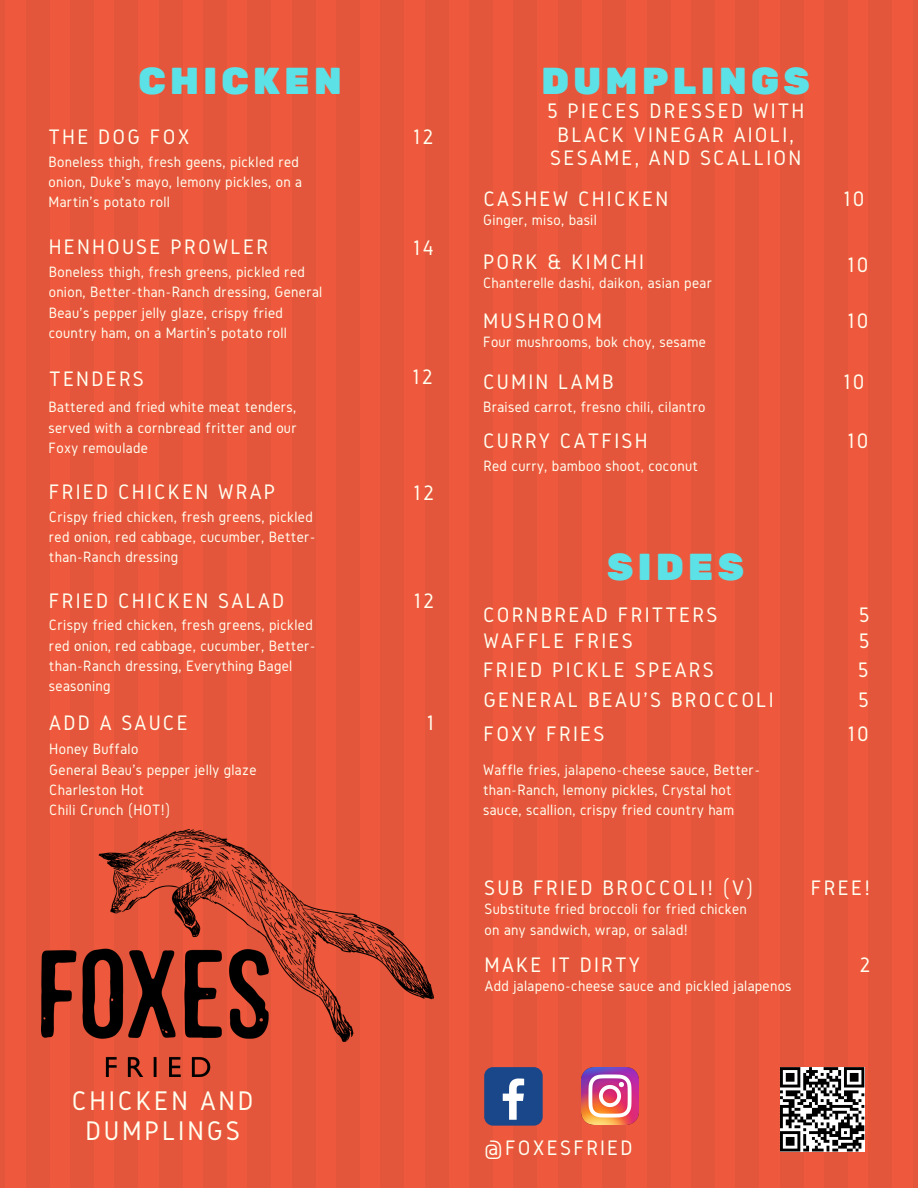
<style>
.page{position:relative;width:918px;height:1188px;background:#ee593d}
.page>*{position:absolute;margin:0;border:0;box-sizing:border-box;transform-origin:0 0}
.t1{font:37.35px "Rubik One";letter-spacing:.1em;color:#5ce1e6}
.t2{font:28.05px/30.3px "Gidole";letter-spacing:.1em;color:#fffff0;text-align:center}
.t3{font:21.75px/23.7px "Gidole";letter-spacing:.1em;color:#fffff0;text-align:center}
.t4{font:15.6px/20.2px "Gidole";letter-spacing:.02em;color:#fffff0}
</style>
<div class="page">
<div style="left:0;top:0;width:5px;height:1188px;background:#e4563b"></div>
<div style="left:71px;top:0;width:23px;height:1188px;background:#e4563b"></div>
<div style="left:26px;top:0;width:23px;height:1188px;background:#e4563b"></div>
<div style="left:115px;top:0;width:23px;height:1188px;background:#e4563b"></div>
<div style="left:204px;top:0;width:23px;height:1188px;background:#e4563b"></div>
<div style="left:159px;top:0;width:23px;height:1188px;background:#e4563b"></div>
<div style="left:248px;top:0;width:23px;height:1188px;background:#e4563b"></div>
<div style="left:337px;top:0;width:23px;height:1188px;background:#e4563b"></div>
<div style="left:292px;top:0;width:23px;height:1188px;background:#e4563b"></div>
<div style="left:381px;top:0;width:23px;height:1188px;background:#e4563b"></div>
<div style="left:425px;top:0;width:23px;height:1188px;background:#e4563b"></div>
<div style="left:470px;top:0;width:23px;height:1188px;background:#e4563b"></div>
<div style="left:514px;top:0;width:23px;height:1188px;background:#e4563b"></div>
<div style="left:603px;top:0;width:23px;height:1188px;background:#e4563b"></div>
<div style="left:558px;top:0;width:23px;height:1188px;background:#e4563b"></div>
<div style="left:647px;top:0;width:23px;height:1188px;background:#e4563b"></div>
<div style="left:736px;top:0;width:23px;height:1188px;background:#e4563b"></div>
<div style="left:691px;top:0;width:23px;height:1188px;background:#e4563b"></div>
<div style="left:780px;top:0;width:23px;height:1188px;background:#e4563b"></div>
<div style="left:869px;top:0;width:23px;height:1188px;background:#e4563b"></div>
<div style="left:824px;top:0;width:23px;height:1188px;background:#e4563b"></div>
<div style="left:913px;top:0;width:5px;height:1188px;background:#e4563b"></div>
<img style="left:42px;top:829px;width:391px;height:248px">
<svg style="left:780px;top:1067px;width:84px;height:85px;background:#7c7c7c"></svg>
<div style="left:484px;top:1067px;width:59px;height:59px;background:#1a4789;border-radius:9px"></div>
<svg style="left:503px;top:1078px;width:21px;height:42px"></svg>
<img style="left:581px;top:1067px;width:58px;height:58px">
<p class="t1" style="left:138px;top:59px;width:205px">CHICKEN</p>
<p class="t1" style="left:541px;top:59px;width:271px">DUMPLINGS</p>
<p class="t3" style="left:49px;top:125px;width:142px">THE DOG FOX</p>
<p class="t3" style="left:412px;top:125px;width:23px">12</p>
<p class="t4" style="left:49px;top:151px;width:255px">Boneless thigh, fresh geens, pickled red onion, Duke's mayo, lemony pickles, on a<br>Martin's potato roll</p>
<p class="t3" style="left:49px;top:235px;width:221px">HENHOUSE PROWLER</p>
<p class="t3" style="left:412px;top:236px;width:23px">14</p>
<p class="t4" style="left:49px;top:262px;width:275px">Boneless thigh, fresh greens, pickled red onion, Better-than-Ranch dressing, General Beau's pepper jelly glaze, crispy fried country ham, on a Martin's potato roll</p>
<p class="t3" style="left:49px;top:366px;width:96px">TENDERS</p>
<p class="t3" style="left:412px;top:364px;width:23px">12</p>
<p class="t4" style="left:49px;top:397px;width:250px;text-align:justify">Battered and fried white meat tenders, served with a cornbread fritter and our Foxy remoulade</p>
<p class="t3" style="left:49px;top:479px;width:228px">FRIED CHICKEN WRAP</p>
<p class="t3" style="left:413px;top:480px;width:23px">12</p>
<p class="t4" style="left:49px;top:506px;width:268px">Crispy fried chicken, fresh greens, pickled red onion, red cabbage, cucumber, Better&shy;than-Ranch dressing</p>
<p class="t3" style="left:49px;top:588px;width:237px">FRIED CHICKEN SALAD</p>
<p class="t3" style="left:413px;top:589px;width:23px">12</p>
<p class="t4" style="left:49px;top:615px;width:268px">Crispy fried chicken, fresh greens, pickled red onion, red cabbage, cucumber, Better&shy;than-Ranch dressing, Everything Bagel seasoning</p>
<p class="t3" style="left:547px;top:99px;width:259px">5 PIECES DRESSED WITH<br>BLACK VINEGAR AIOLI,<br>SESAME, AND SCALLION</p>
<p class="t3" style="left:483px;top:187px;width:187px">CASHEW CHICKEN</p>
<p class="t3" style="left:843px;top:187px;width:23px">10</p>
<p class="t4" style="left:483px;top:210px;width:115px">Ginger, miso, basil</p>
<p class="t3" style="left:483px;top:249px;width:163px">PORK &amp; KIMCHI</p>
<p class="t3" style="left:847px;top:253px;width:23px">10</p>
<p class="t4" style="left:483px;top:273px;width:231px">Chanterelle dashi, daikon, asian pear</p>
<p class="t3" style="left:483px;top:308px;width:120px">MUSHROOM</p>
<p class="t3" style="left:847px;top:308px;width:23px">10</p>
<p class="t4" style="left:483px;top:332px;width:224px">Four mushrooms, bok choy, sesame</p>
<p class="t3" style="left:483px;top:369px;width:133px">CUMIN LAMB</p>
<p class="t3" style="left:843px;top:369px;width:23px">10</p>
<p class="t4" style="left:483px;top:397px;width:224px">Braised carrot, fresno chili, cilantro</p>
<p class="t3" style="left:483px;top:429px;width:166px">CURRY CATFISH</p>
<p class="t3" style="left:847px;top:429px;width:23px">10</p>
<p class="t4" style="left:483px;top:456px;width:216px">Red curry, bamboo shoot, coconut</p>
<p class="t1" style="left:607px;top:546px;width:139px">SIDES</p>
<p class="t3" style="left:483px;top:603px;width:236px">CORNBREAD FRITTERS</p>
<p class="t3" style="left:859px;top:603px;width:12px">5</p>
<p class="t3" style="left:483px;top:629px;width:151px">WAFFLE FRIES</p>
<p class="t3" style="left:859px;top:629px;width:12px">5</p>
<p class="t3" style="left:483px;top:658px;width:233px">FRIED PICKLE SPEARS</p>
<p class="t3" style="left:858px;top:658px;width:12px">5</p>
<p class="t3" style="left:483px;top:688px;width:292px">GENERAL BEAU'S BROCCOLI</p>
<p class="t3" style="left:858px;top:688px;width:12px">5</p>
<p class="t3" style="left:483px;top:722px;width:123px">FOXY FRIES</p>
<p class="t3" style="left:847px;top:722px;width:23px">10</p>
<p class="t4" style="left:483px;top:759px;width:279px">Waffle fries, jalapeno-cheese sauce, Better&shy;than-Ranch, lemony pickles, Crystal hot sauce, scallion, crispy fried country ham</p>
<p class="t3" style="left:49px;top:711px;width:140px">ADD A SAUCE</p>
<p class="t3" style="left:426px;top:711px;width:9px">1</p>
<p class="t4" style="left:49px;top:739px;width:91px">Honey Buffalo</p>
<p class="t4" style="left:49px;top:759px;width:209px">General Beau's pepper jelly glaze</p>
<p class="t4" style="left:49px;top:779px;width:96px">Charleston Hot</p>
<p class="t4" style="left:49px;top:800px;width:122px">Chili Crunch (HOT!)</p>
<p class="t2" style="left:72px;top:1085px;width:183px">CHICKEN AND<br>DUMPLINGS</p>
<p class="t3" style="left:484px;top:875px;width:271px">SUB FRIED BROCCOLI! (V)</p>
<p class="t3" style="left:811px;top:875px;width:61px">FREE!</p>
<p class="t4" style="left:485px;top:899px;width:264px">Substitute fried broccoli for fried chicken on any sandwich, wrap, or salad!</p>
<p class="t3" style="left:485px;top:952px;width:157px">MAKE IT DIRTY</p>
<p class="t3" style="left:859px;top:952px;width:13px">2</p>
<p class="t4" style="left:485px;top:976px;width:308px">Add jalapeno-cheese sauce and pickled jalapenos</p>
<p class="t3" style="left:484px;top:1135px;width:150px">@FOXESFRIED</p>
</div>
